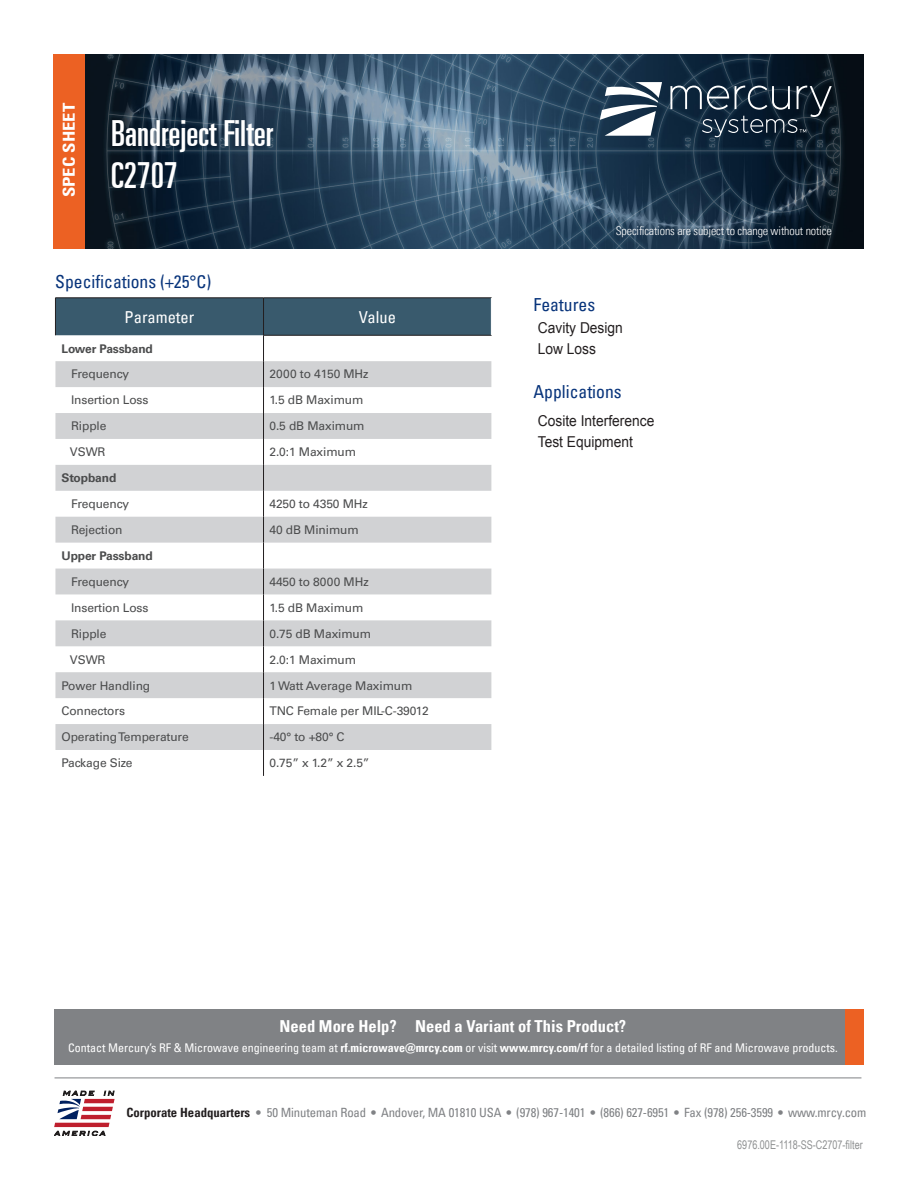
<style>
.page{position:relative;width:918px;height:1188px;background:#fff}
.page>*{position:absolute;margin:0;border:0;box-sizing:border-box;transform-origin:0 0}
.t1{font:36px/42px "Univers LT Pro Ult Cond";color:#fff}
.t2{font:condensed 18px "Univers LT Pro";color:#08347b}
.t3{font:700 condensed 16.5px "Univers LT Pro";color:#fff}
.t4{font:condensed 16.5px "Univers LT Pro";color:#fff}
.t5{font:700 condensed 16.5px "Univers LT Pro";color:#fff;scale:1.13 1}
.t6{font:15px/21px "Arial";color:#231f20;scale:.92 1}
.t7{font:condensed 12.75px "Univers LT Pro";letter-spacing:-.01em;color:#808285}
.t8{font:12px "Univers LT Pro 55 Roman";letter-spacing:-.01em;color:#4b4c4d}
.t9{font:condensed 12px "Univers LT Pro";color:#fff}
.t10{font:300 condensed 12px "Univers LT Pro";letter-spacing:-.01em;color:#fff}
.t11{font:700 12px "Univers LT Pro 65";letter-spacing:-.01em;color:#4b4c4d}
.t12{font:12px "Arial Narrow";color:#8e9091;scale:.92 1}
.s1{font-weight:700}
.s2{font-weight:700;color:#231f20}
</style>
<div class="page">
<img style="left:85px;top:54px;width:779px;height:194px">
<div style="left:53px;top:54px;width:32px;height:194px;background:#ec6123"></div>
<svg style="left:600px;top:82px;width:62px;height:54px"></svg>
<svg style="left:670px;top:86px;width:162px;height:51px;background:#2c3d4d"></svg>
<hr style="left:55px;top:1078px;width:806px;height:1px;background:#808285">
<svg style="left:54px;top:1091px;width:61px;height:45px"></svg>
<div style="left:55px;top:1010px;width:790px;height:55px;background:#808285"></div>
<div style="left:845px;top:1010px;width:19px;height:55px;background:#ec6123"></div>
<hr style="left:263px;top:335px;width:229px;height:1px;background:#231f20">
<svg style="left:55px;top:298px;width:436px;height:478px"></svg>
<hr style="left:55px;top:298px;width:209px;height:1px;background:#231f20">
<hr style="left:55px;top:298px;width:1px;height:37px;background:#231f20">
<h3 class="t5" style="left:59px;top:197px;width:85px;rotate:-90deg">SPEC SHEET</h3>
<h1 class="t1" style="left:111px;top:110px;width:163px">Bandreject Filter<br>C2707</h1>
<h2 class="t2" style="left:55px;top:271px;width:158px">Specifications (+25°C)</h2>
<h3 class="t4" style="left:125px;top:306px;width:71px">Parameter</h3>
<h3 class="t4" style="left:359px;top:306px;width:38px">Value</h3>
<p class="t11" style="left:61px;top:340px;width:93px">Lower Passband</p>
<p class="t8" style="left:71px;top:366px;width:60px">Frequency</p>
<p class="t8" style="left:270px;top:366px;width:101px">2000 to 4150 MHz</p>
<p class="t8" style="left:71px;top:392px;width:79px">Insertion Loss</p>
<p class="t8" style="left:270px;top:392px;width:95px">1.5 dB Maximum</p>
<p class="t8" style="left:71px;top:418px;width:37px">Ripple</p>
<p class="t8" style="left:270px;top:418px;width:97px">0.5 dB Maximum</p>
<p class="t8" style="left:70px;top:444px;width:37px">VSWR</p>
<p class="t8" style="left:270px;top:444px;width:88px">2.0:1 Maximum</p>
<p class="t11" style="left:61px;top:469px;width:56px">Stopband</p>
<p class="t8" style="left:71px;top:496px;width:60px">Frequency</p>
<p class="t8" style="left:270px;top:496px;width:100px">4250 to 4350 MHz</p>
<p class="t8" style="left:71px;top:521px;width:53px">Rejection</p>
<p class="t8" style="left:270px;top:521px;width:91px">40 dB Minimum</p>
<p class="t11" style="left:61px;top:547px;width:93px">Upper Passband</p>
<p class="t8" style="left:71px;top:573px;width:60px">Frequency</p>
<p class="t8" style="left:270px;top:573px;width:101px">4450 to 8000 MHz</p>
<p class="t8" style="left:71px;top:599px;width:79px">Insertion Loss</p>
<p class="t8" style="left:270px;top:599px;width:95px">1.5 dB Maximum</p>
<p class="t8" style="left:71px;top:625px;width:37px">Ripple</p>
<p class="t8" style="left:270px;top:625px;width:103px">0.75 dB Maximum</p>
<p class="t8" style="left:70px;top:651px;width:37px">VSWR</p>
<p class="t8" style="left:270px;top:651px;width:88px">2.0:1 Maximum</p>
<p class="t8" style="left:61px;top:677px;width:90px">Power Handling</p>
<p class="t8" style="left:270px;top:677px;width:144px">1 Watt Average Maximum</p>
<p class="t8" style="left:61px;top:703px;width:65px">Connectors</p>
<p class="t8" style="left:270px;top:703px;width:161px">TNC Female per MIL-C-39012</p>
<p class="t8" style="left:61px;top:729px;width:129px">Operating Temperature</p>
<p class="t8" style="left:270px;top:729px;width:77px">-40° to +80° C</p>
<p class="t8" style="left:61px;top:755px;width:73px">Package Size</p>
<p class="t8" style="left:270px;top:755px;width:102px">0.75” x 1.2” x 2.5”</p>
<p class="t10" style="left:616px;top:223px;width:217px">Specifications are subject to change without notice</p>
<h2 class="t2" style="left:534px;top:293px;width:63px">Features</h2>
<p class="t6" style="left:538px;top:318px;width:94px">Cavity Design<br>Low Loss</p>
<h2 class="t2" style="left:534px;top:380px;width:90px">Applications</h2>
<p class="t6" style="left:538px;top:410px;width:128px">Cosite Interference<br>Test Equipment</p>
<h3 class="t3" style="left:280px;top:1016px;width:348px">Need More Help? Need a Variant of This Product?</h3>
<p class="t9" style="left:68px;top:1040px;width:771px">Contact Mercury’s RF &amp; Microwave engineering team at <span class="s1">rf.microwave@mrcy.com</span> or visit <span class="s1">www.mrcy.com/rf</span> for a detailed listing of RF and Microwave products.</p>
<p class="t7" style="left:126px;top:1104px;width:742px"><span class="s2">Corporate Headquarters</span> <span class="s1">•</span> 50 Minuteman Road • Andover, MA 01810 USA • (978) 967-1401 • (866) 627-6951 • Fax (978) 256-3599 • www.mrcy.com</p>
<p class="t12" style="left:737px;top:1136px;width:138px">6976.00E-1118-SS-C2707-filter</p>
</div>
